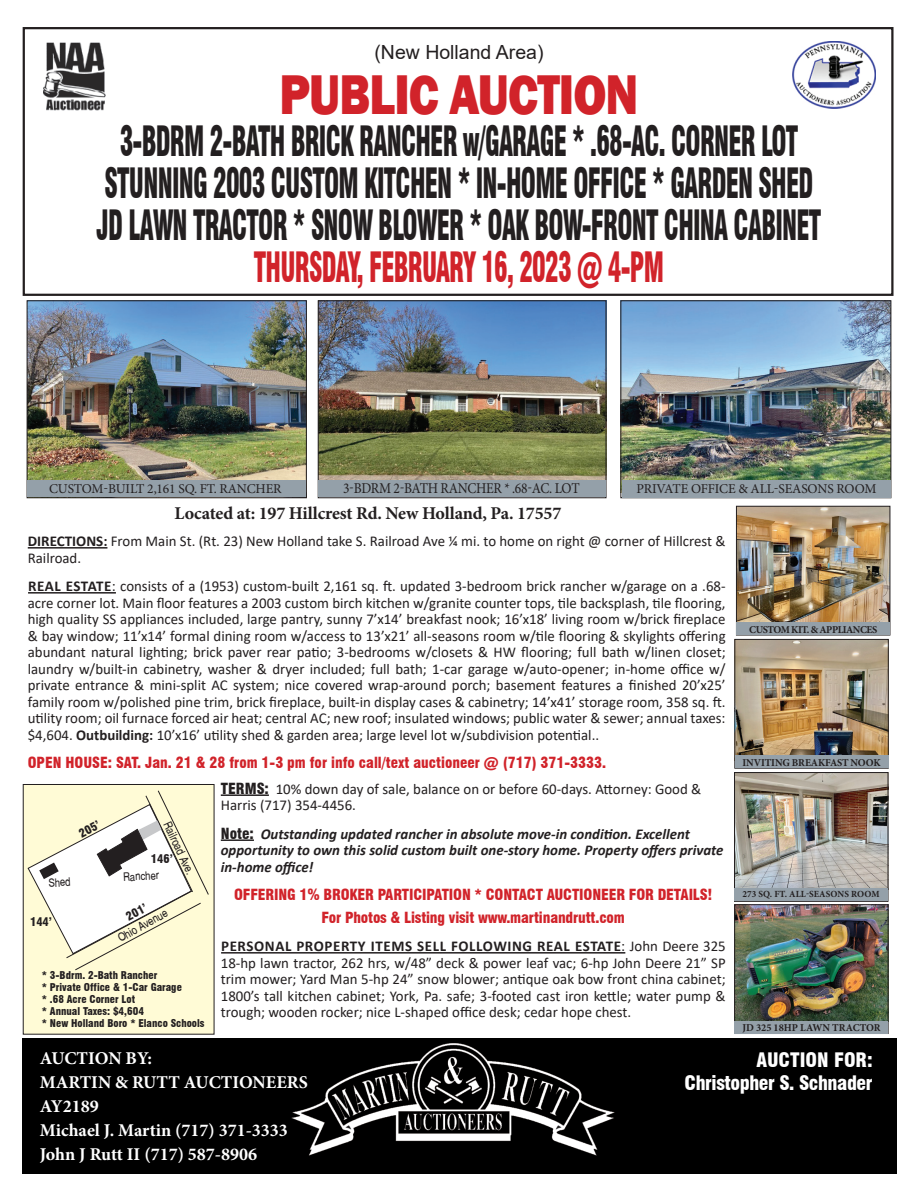
<style>
.page{position:relative;width:918px;height:1188px;background:#fff}
.page>*{position:absolute;margin:0;border:0;box-sizing:border-box;transform-origin:0 0}
.t1{font:800 57.6px "Franklin Gothic";letter-spacing:-.02em;color:#d1232a;scale:.83 1}
.t2{font:900 condensed 40.8px/42px "Swiss 721 BT";letter-spacing:-.03em;color:#231f20;text-align:center;scale:.62 1}
.t3{font:900 condensed 40.8px "Swiss 721 BT";letter-spacing:-.03em;color:#d1232a;scale:.62 1}
.t4{font:900 condensed 19.5px/22.5px "Swiss 721 BT";letter-spacing:-.02em;color:#fff;text-align:right}
.t5{font:19.5px "Arial";color:#231f20}
.t6{font:700 18px/24px "Minion Pro";color:#fff}
.t7{font:700 18px "Minion Pro";letter-spacing:-.01em;color:#231f20}
.t8{font:15px/16.5px "Calibri";color:#231f20}
.t9{font:900 condensed 15px/22.5px "Swiss 721 BT";letter-spacing:-.01em;color:#d1232a;text-align:center}
.t10{font:italic 700 15px/16.5px "Calibri";color:#231f20}
.t11{font:15px "Minion Pro";letter-spacing:-.02em;color:#231f20;scale:.9 1}
.t12{font:13.5px "Minion Pro";letter-spacing:-.01em;color:#231f20}
.t13{font:11.7px "Switzerland Narrow Plain";color:#231f20}
.t14{font:900 condensed 11.7px "Swiss 721 BT";color:#231f20}
.t15{font:11.55px "Switzerland Narrow Plain";color:#231f20}
.t16{font:900 condensed 10.5px/12px "Swiss 721 BT";color:#231f20}
.t17{font:700 10.5px "Minion Pro";letter-spacing:-.04em;color:#231f20}
.t18{font:700 10.5px "Minion Pro";letter-spacing:-.02em;color:#231f20}
.t19{font:700 10.5px "Minion Pro";color:#231f20}
.t20{font:700 9.3px "Minion Pro";letter-spacing:.01em;color:#231f20}
.s1{font-weight:700}
.s2{font-family:"Swiss 721 BT";font-weight:900;font-stretch:condensed}
.s3{font-family:"Swiss 721 BT";font-weight:900;font-style:normal;font-stretch:condensed}
</style>
<div class="page">
<img style="left:622px;top:302px;width:267px;height:178px">
<div style="left:620px;top:300px;width:271px;height:198px;border:1px solid #231f20"></div>
<img style="left:320px;top:302px;width:285px;height:178px">
<div style="left:318px;top:300px;width:289px;height:198px;border:1px solid #231f20"></div>
<img style="left:29px;top:302px;width:276px;height:179px">
<div style="left:27px;top:300px;width:280px;height:198px;border:1px solid #231f20"></div>
<div style="left:28px;top:481px;width:278px;height:16px;background:#94a0a9"></div>
<div style="left:318px;top:480px;width:288px;height:17px;background:#94a0a9"></div>
<div style="left:622px;top:480px;width:268px;height:18px;background:#94a0a9"></div>
<hr style="left:28px;top:547px;width:79px;height:2px;background:#231f20">
<hr style="left:28px;top:592px;width:88px;height:2px;background:#231f20">
<hr style="left:221px;top:794px;width:48px;height:2px;background:#231f20">
<hr style="left:221px;top:839px;width:33px;height:2px;background:#231f20">
<hr style="left:221px;top:952px;width:404px;height:2px;background:#231f20">
<img style="left:23px;top:1038px;width:873px;height:135px">
<img style="left:793px;top:42px;width:82px;height:66px">
<img style="left:43px;top:42px;width:63px;height:69px">
<div style="left:23px;top:27px;width:871px;height:269px;border:2px solid #231f20"></div>
<img style="left:738px;top:508px;width:150px;height:114px">
<div style="left:736px;top:506px;width:154px;height:129px;border:1px solid #231f20"></div>
<div style="left:737px;top:622px;width:153px;height:13px;background:#94a0a9"></div>
<img style="left:737px;top:641px;width:150px;height:114px">
<div style="left:735px;top:639px;width:154px;height:129px;border:1px solid #231f20"></div>
<div style="left:735px;top:755px;width:153px;height:13px;background:#94a0a9"></div>
<img style="left:736px;top:774px;width:150px;height:114px">
<div style="left:734px;top:772px;width:154px;height:130px;border:1px solid #231f20"></div>
<div style="left:735px;top:888px;width:153px;height:13px;background:#94a0a9"></div>
<img style="left:736px;top:907px;width:150px;height:114px">
<div style="left:734px;top:905px;width:154px;height:129px;border:1px solid #231f20"></div>
<div style="left:735px;top:1021px;width:153px;height:12px;background:#94a0a9"></div>
<svg style="left:22px;top:784px;width:193px;height:251px"></svg>
<svg style="left:28px;top:790px;width:181px;height:181px"></svg>
<h3 class="t5" style="left:374px;top:38px;width:171px">(New Holland Area)</h3>
<h1 class="t1" style="left:279px;top:57px;width:434px">PUBLIC AUCTION</h1>
<h2 class="t2" style="left:97px;top:120px;width:1171px">3-BDRM 2-BATH BRICK RANCHER w/GARAGE * .68-AC. CORNER LOT<br>STUNNING 2003 CUSTOM KITCHEN * IN-HOME OFFICE * GARDEN SHED<br>JD LAWN TRACTOR * SNOW BLOWER * OAK BOW-FRONT CHINA CABINET</h2>
<h2 class="t3" style="left:254px;top:242px;width:663px">THURSDAY, FEBRUARY 16, 2023 @ 4-PM</h2>
<p class="t12" style="left:49px;top:480px;width:234px">CUSTOM-BUILT 2,161 SQ. FT. RANCHER</p>
<p class="t11" style="left:343px;top:478px;width:264px">3-BDRM 2-BATH RANCHER * .68-AC. LOT</p>
<p class="t12" style="left:636px;top:479px;width:242px">PRIVATE OFFICE &amp; ALL-SEASONS ROOM</p>
<p class="t7" style="left:175px;top:500px;width:388px">Located at: 197 Hillcrest Rd. New Holland, Pa. 17557</p>
<p class="t8" style="left:28px;top:533px;width:699px"><span class="s1">DIRECTIONS:</span> From Main St. (Rt. 23) New Holland take S. Railroad Ave ¼ mi. to home on right @ corner of Hillcrest &amp;<br>Railroad.</p>
<p class="t8" style="left:28px;top:578px;width:699px;text-align:justify"><span class="s1">REAL ESTATE</span>: consists of a (1953) custom-built 2,161 sq. ft. updated 3-bedroom brick rancher w/garage on a .68- acre corner lot. Main floor features a 2003 custom birch kitchen w/granite counter tops, tile backsplash, tile flooring, high quality SS appliances included, large pantry, sunny 7’x14’ breakfast nook; 16’x18’ living room w/brick fireplace &amp; bay window; 11’x14’ formal dining room w/access to 13’x21’ all-seasons room w/tile flooring &amp; skylights offering abundant natural lighting; brick paver rear patio; 3-bedrooms w/closets &amp; HW flooring; full bath w/linen closet; laundry w/built-in cabinetry, washer &amp; dryer included; full bath; 1-car garage w/auto-opener; in-home office w/ private entrance &amp; mini-split AC system; nice covered wrap-around porch; basement features a finished 20’x25’ family room w/polished pine trim, brick fireplace, built-in display cases &amp; cabinetry; 14’x41’ storage room, 358 sq. ft. utility room; oil furnace forced air heat; central AC; new roof; insulated windows; public water &amp; sewer; annual taxes: $4,604. <span class="s1">Outbuilding:</span> 10’x16’ utility shed &amp; garden area; large level lot w/subdivision potential..</p>
<p class="t9" style="left:28px;top:751px;width:580px">OPEN HOUSE: SAT. Jan. 21 &amp; 28 from 1-3 pm for info call/text auctioneer @ (717) 371-3333.</p>
<p class="t8" style="left:221px;top:780px;width:482px"><span class="s2">TERMS:</span> 10% down day of sale, balance on or before 60-days. Attorney: Good &amp;<br>Harris (717) 354-4456.</p>
<p class="t10" style="left:221px;top:825px;width:504px"><span class="s3">Note:</span> Outstanding updated rancher in absolute move-in condition. Excellent opportunity to own this solid custom built one-story home. Property offers private in-home office!</p>
<p class="t9" style="left:234px;top:883px;width:480px">OFFERING 1% BROKER PARTICIPATION * CONTACT AUCTIONEER FOR DETAILS!<br>For Photos &amp; Listing visit www.martinandrutt.com</p>
<p class="t8" style="left:221px;top:938px;width:506px;text-align:justify"><span class="s1">PERSONAL PROPERTY ITEMS SELL FOLLOWING REAL ESTATE</span>: John Deere 325<br>18-hp lawn tractor, 262 hrs, w/48” deck &amp; power leaf vac; 6-hp John Deere 21” SP trim mower; Yard Man 5-hp 24” snow blower; antique oak bow front china cabinet; 1800’s tall kitchen cabinet; York, Pa. safe; 3-footed cast iron kettle; water pump &amp; trough; wooden rocker; nice L-shaped office desk; cedar hope chest.</p>
<p class="t14" style="left:77px;top:828px;width:23px;rotate:-28deg">205’</p>
<p class="t13" style="left:173px;top:819px;width:59px;rotate:65deg">Railroad Ave.</p>
<p class="t14" style="left:151px;top:852px;width:23px">146’</p>
<p class="t15" style="left:123px;top:870px;width:37px;rotate:-3deg">Rancher</p>
<p class="t15" style="left:48px;top:876px;width:24px;rotate:-3deg">Shed</p>
<p class="t14" style="left:124px;top:911px;width:23px;rotate:-28deg">201’</p>
<p class="t13" style="left:115px;top:932px;width:57px;rotate:-29deg">Ohio Avenue</p>
<p class="t14" style="left:30px;top:914px;width:23px">144’</p>
<p class="t16" style="left:42px;top:969px;width:164px">* 3-Bdrm. 2-Bath Rancher<br>* Private Office &amp; 1-Car Garage<br>* .68 Acre Corner Lot<br>* Annual Taxes: $4,604<br>* New Holland Boro * Elanco Schools</p>
<p class="t17" style="left:749px;top:622px;width:130px">CUSTOM KIT. &amp; APPLIANCES</p>
<p class="t18" style="left:743px;top:755px;width:140px">INVITING BREAKFAST NOOK</p>
<p class="t20" style="left:742px;top:887px;width:139px">273 SQ. FT. ALL-SEASONS ROOM</p>
<p class="t19" style="left:742px;top:1020px;width:140px">JD 325 18HP LAWN TRACTOR</p>
<p class="t6" style="left:40px;top:1046px;width:270px">AUCTION BY:<br>MARTIN &amp; RUTT AUCTIONEERS<br>AY2189<br>Michael J. Martin (717) 371-3333<br>John J Rutt II (717) 587-8906</p>
<h3 class="t4" style="left:685px;top:1049px;width:190px">AUCTION FOR:<br>Christopher S. Schnader</h3>
</div>
